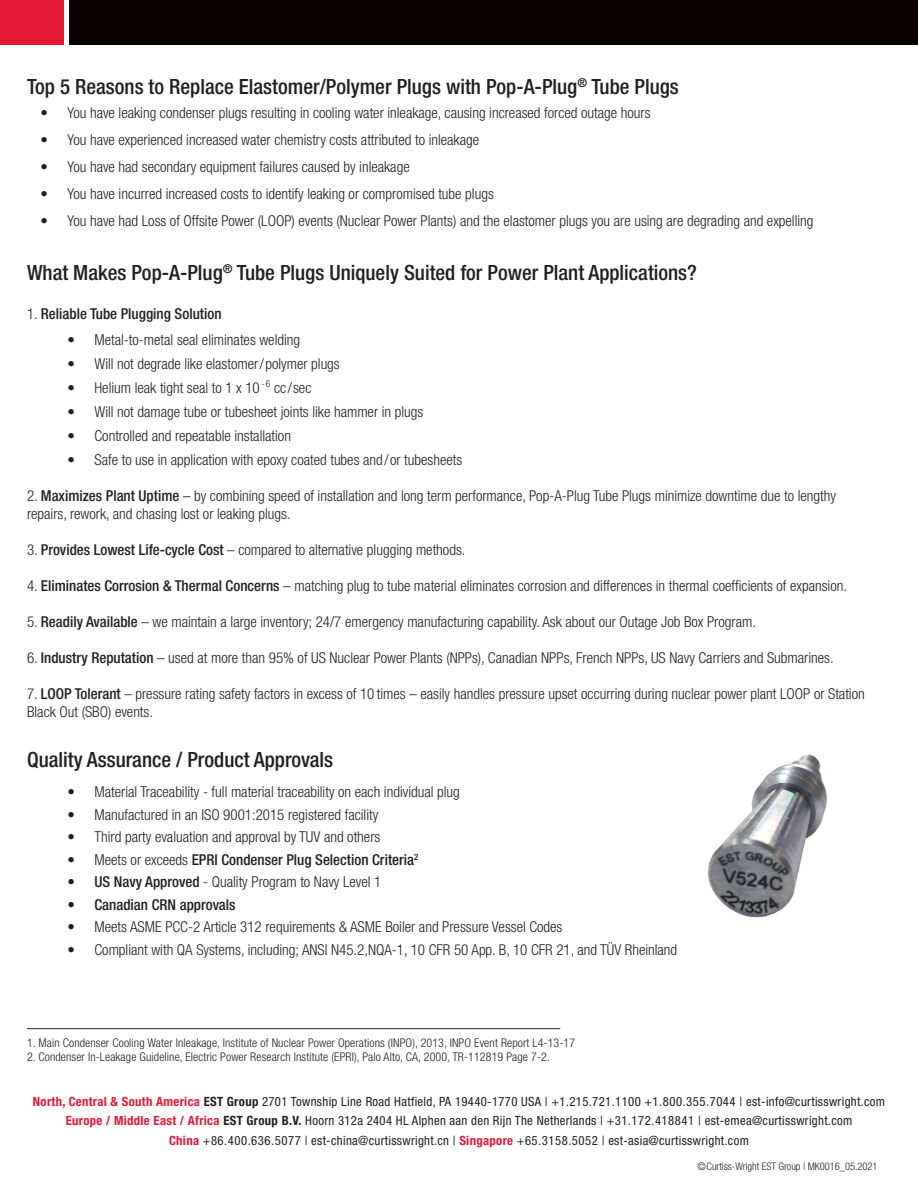
<style>
.page{position:relative;width:918px;height:1188px;background:#fff}
.page>*{position:absolute;margin:0;border:0;box-sizing:border-box;transform-origin:0 0}
.t1{font:500 condensed 21px "Helvetica Neue LT Std";color:#231f20}
.t2{font:300 condensed 15px/18px "Helvetica Neue LT Std";color:#231f20}
.t3{font:500 condensed 15px "Helvetica Neue LT Std";color:#231f20}
.t4{font:condensed 12.75px/19.5px "Helvetica Neue LT Std";letter-spacing:.025em;color:#231f20;text-align:center}
.t5{font:300 condensed 12px "Helvetica Neue LT Std";letter-spacing:.01em;color:#231f20}
.t6{font:300 condensed 10.5px "Helvetica Neue LT Std";letter-spacing:-.005em;color:#231f20}
.s1{font-weight:300}
.s2{font-weight:500}
.s3{font-weight:700;color:#e51836}
.s4{font-weight:700}
</style>
<div class="page">
<div style="left:70px;top:0;width:848px;height:45px;background:#080302"></div>
<div style="left:0;top:0;width:64px;height:45px;background:#e51836"></div>
<hr style="left:27px;top:1028px;width:533px;height:1px;background:#231f20">
<img style="left:708px;top:754px;width:119px;height:164px">
<p class="t1" style="left:27px;top:74px;width:653px">Top 5 Reasons to Replace Elastomer/Polymer Plugs with Pop-A-Plug<sup>®</sup> Tube Plugs</p>
<p class="t2" style="left:41px;top:103px;width:612px">• You have leaking condenser plugs resulting in cooling water inleakage, causing increased forced outage hours</p>
<p class="t2" style="left:41px;top:130px;width:440px">• You have experienced increased water chemistry costs attributed to inleakage</p>
<p class="t2" style="left:41px;top:157px;width:371px">• You have had secondary equipment failures caused by inleakage</p>
<p class="t2" style="left:41px;top:184px;width:455px">• You have incurred increased costs to identify leaking or compromised tube plugs</p>
<p class="t2" style="left:41px;top:211px;width:775px">• You have had Loss of Offsite Power (LOOP) events (Nuclear Power Plants) and the elastomer plugs you are using are degrading and expelling</p>
<p class="t1" style="left:27px;top:260px;width:671px">What Makes Pop-A-Plug<sup>®</sup> Tube Plugs Uniquely Suited for Power Plant Applications?</p>
<p class="t3" style="left:27px;top:305px;width:196px"><span class="s1">1.</span> Reliable Tube Plugging Solution</p>
<p class="t2" style="left:68px;top:331px;width:234px">• Metal-to-metal seal eliminates welding</p>
<p class="t2" style="left:68px;top:355px;width:274px">• Will not degrade like elastomer/polymer plugs</p>
<p class="t2" style="left:68px;top:379px;width:245px">• Helium leak tight seal to 1 x 10 <sup>-6</sup> cc/sec</p>
<p class="t2" style="left:68px;top:403px;width:357px">• Will not damage tube or tubesheet joints like hammer in plugs</p>
<p class="t2" style="left:68px;top:427px;width:225px">• Controlled and repeatable installation</p>
<p class="t2" style="left:68px;top:451px;width:396px">• Safe to use in application with epoxy coated tubes and/or tubesheets</p>
<p class="t2" style="left:27px;top:487px;width:810px">2. <span class="s2">Maximizes Plant Uptime</span> – by combining speed of installation and long term performance, Pop-A-Plug Tube Plugs minimize downtime due to lengthy repairs, rework, and chasing lost or leaking plugs.</p>
<p class="t2" style="left:27px;top:541px;width:440px">3. <span class="s2">Provides Lowest Life-cycle Cost</span> – compared to alternative plugging methods.</p>
<p class="t2" style="left:27px;top:577px;width:821px">4. <span class="s2">Eliminates Corrosion &amp; Thermal Concerns</span> – matching plug to tube material eliminates corrosion and differences in thermal coefficients of expansion.</p>
<p class="t2" style="left:27px;top:613px;width:730px">5. <span class="s2">Readily Available</span> – we maintain a large inventory; 24/7 emergency manufacturing capability. Ask about our Outage Job Box Program.</p>
<p class="t2" style="left:27px;top:649px;width:808px">6. <span class="s2">Industry Reputation</span> – used at more than 95% of US Nuclear Power Plants (NPPs), Canadian NPPs, French NPPs, US Navy Carriers and Submarines.</p>
<p class="t2" style="left:27px;top:685px;width:839px">7. <span class="s2">LOOP Tolerant</span> – pressure rating safety factors in excess of 10 times – easily handles pressure upset occurring during nuclear power plant LOOP or Station<br>Black Out (SBO) events.</p>
<p class="t1" style="left:27px;top:747px;width:308px">Quality Assurance / Product Approvals</p>
<p class="t2" style="left:68px;top:783px;width:394px">• Material Traceability - full material traceability on each individual plug</p>
<p class="t2" style="left:68px;top:805px;width:312px">• Manufactured in an ISO 9001:2015 registered facility</p>
<p class="t2" style="left:68px;top:828px;width:314px">• Third party evaluation and approval by TUV and others</p>
<p class="t3" style="left:68px;top:851px;width:352px"><span class="s1">• Meets or exceeds</span> EPRI Condenser Plug Selection Criteria<sup>2</sup></p>
<p class="t2" style="left:68px;top:873px;width:315px"><span class="s2">• US Navy Approved</span> - Quality Program to Navy Level 1</p>
<p class="t3" style="left:68px;top:896px;width:170px">• Canadian CRN approvals</p>
<p class="t2" style="left:68px;top:918px;width:496px">• Meets ASME PCC-2 Article 312 requirements &amp; ASME Boiler and Pressure Vessel Codes</p>
<p class="t2" style="left:68px;top:940px;width:611px">• Compliant with QA Systems, including; ANSI N45.2,NQA-1, 10 CFR 50 App. B, 10 CFR 21, and TÜV Rheinland</p>
<p class="t5" style="left:27px;top:1036px;width:550px">1. Main Condenser Cooling Water Inleakage, Institute of Nuclear Power Operations (INPO), 2013, INPO Event Report L4-13-17</p>
<p class="t5" style="left:27px;top:1050px;width:524px">2. Condenser In-Leakage Guideline, Electric Power Research Institute (EPRI), Palo Alto, CA, 2000, TR-112819 Page 7-2.</p>
<p class="t4" style="left:33px;top:1091px;width:854px"><span class="s3">North, Central &amp; South America</span> <span class="s4">EST Group</span> 2701 Township Line Road Hatfield, PA 19440-1770 USA | +1.215.721.1100 +1.800.355.7044 | est-info@curtisswright.com<br><span class="s3">Europe / Middle East / Africa</span> <span class="s4">EST Group B.V.</span> Hoorn 312a 2404 HL Alphen aan den Rijn The Netherlands | +31.172.418841 | est-emea@curtisswright.com<br><span class="s3">China</span> +86.400.636.5077 | est-china@curtisswright.cn | <span class="s3">Singapore</span> +65.3158.5052 | est-asia@curtisswright.com</p>
<p class="t6" style="left:697px;top:1160px;width:182px">©Curtiss-Wright EST Group | MK0016_05.2021</p>
</div>
